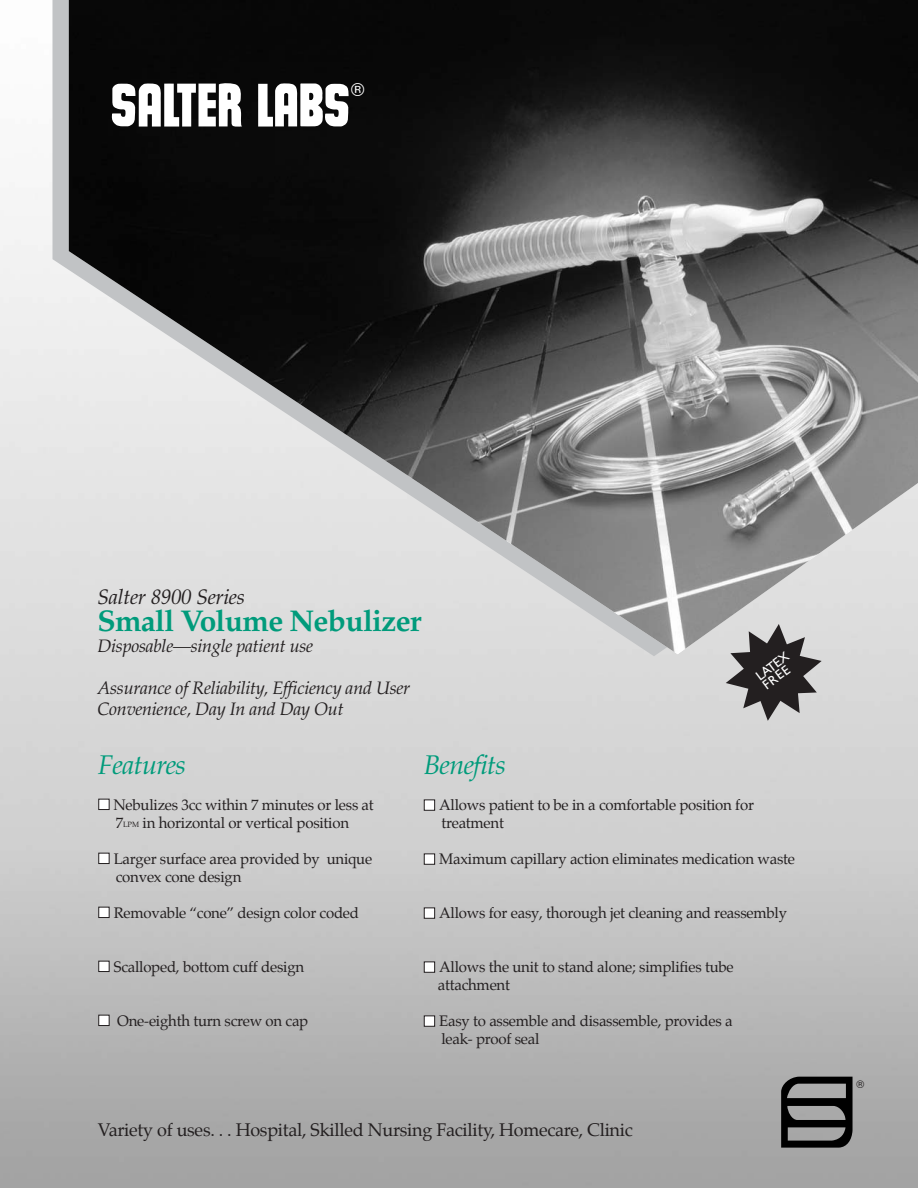
<style>
.page{position:relative;width:918px;height:1188px;background:#fff}
.page>*{position:absolute;margin:0;border:0;box-sizing:border-box;transform-origin:0 0}
.t1{font:700 30px "Palatino";letter-spacing:-.025em;color:#009b7b}
.t2{font:italic 27px "Palatino";letter-spacing:-.025em;color:#009b7b}
.t3{font:italic 21px "Palatino";letter-spacing:-.015em;color:#231f20}
.t4{font:italic 18px/21px "Palatino";letter-spacing:-.015em;color:#231f20}
.t5{font:18px "Palatino";letter-spacing:-.015em;color:#231f20}
.t6{font:18px "Helvetica";color:#fff}
.t7{font:15px/18px "Palatino";letter-spacing:-.015em;color:#231f20}
.t8{font:13.5px/11.2px "Gill Sans";color:#fff}
.t9{font:10.5px "Helvetica";color:#231f20}
.s1{color:#fff}
.s2{font-size:7.5px}
</style>
<div class="page">
<svg style="left:52px;top:0;width:624px;height:656px;background:#d7d8d8"></svg>
<img style="left:69px;top:0;width:849px;height:654px">
<svg style="left:781px;top:1077px;width:72px;height:71px;background:#505050"></svg>
<svg style="left:112px;top:83px;width:130px;height:44px"></svg>
<svg style="left:258px;top:83px;width:91px;height:44px"></svg>
<svg style="left:726px;top:624px;width:96px;height:97px;background:#807e7f"></svg>
<p class="t6" style="left:351px;top:82px;width:15px">®</p>
<h3 class="t3" style="left:98px;top:588px;width:149px">Salter 8900 Series</h3>
<h1 class="t1" style="left:98px;top:609px;width:326px">Small Volume Nebulizer</h1>
<p class="t4" style="left:98px;top:637px;width:217px">Disposable—single patient use</p>
<p class="t4" style="left:98px;top:679px;width:314px">Assurance of Reliability, Efficiency and User<br>Convenience, Day In and Day Out</p>
<p class="t8" style="left:755px;top:674px;width:39px;rotate:-37deg">LATEX<br>FREE</p>
<h2 class="t2" style="left:98px;top:754px;width:89px">Features</h2>
<p class="t7" style="left:98px;top:796px;width:277px;text-align:center"><span class="s1">■</span> Nebulizes 3cc within 7 minutes or less at<br>7<span class="s2">LPM</span> in horizontal or vertical position</p>
<p class="t7" style="left:116px;top:850px;width:258px;text-indent:-18px"><span class="s1">■</span> Larger surface area provided by unique convex cone design</p>
<p class="t7" style="left:98px;top:904px;width:262px"><span class="s1">■</span> Removable “cone” design color coded</p>
<p class="t7" style="left:98px;top:958px;width:207px"><span class="s1">■</span> Scalloped, bottom cuff design</p>
<p class="t7" style="left:98px;top:1012px;width:212px"><span class="s1">■</span> One-eighth turn screw on cap</p>
<h2 class="t2" style="left:424px;top:754px;width:84px">Benefits</h2>
<p class="t7" style="left:441px;top:797px;width:314px;text-indent:-18px"><span class="s1">■</span> Allows patient to be in a comfortable position for treatment</p>
<p class="t7" style="left:424px;top:851px;width:373px"><span class="s1">■</span> Maximum capillary action eliminates medication waste</p>
<p class="t7" style="left:424px;top:905px;width:365px"><span class="s1">■</span> Allows for easy, thorough jet cleaning and reassembly</p>
<p class="t7" style="left:438px;top:959px;width:297px;text-indent:-14px"><span class="s1">■</span> Allows the unit to stand alone; simplifies tube attachment</p>
<p class="t7" style="left:441px;top:1013px;width:293px;text-indent:-18px"><span class="s1">■</span> Easy to assemble and disassemble, provides a leak- proof seal</p>
<p class="t5" style="left:98px;top:1121px;width:537px">Variety of uses. . . Hospital, Skilled Nursing Facility, Homecare, Clinic</p>
<p class="t9" style="left:857px;top:1079px;width:9px">®</p>
</div>
